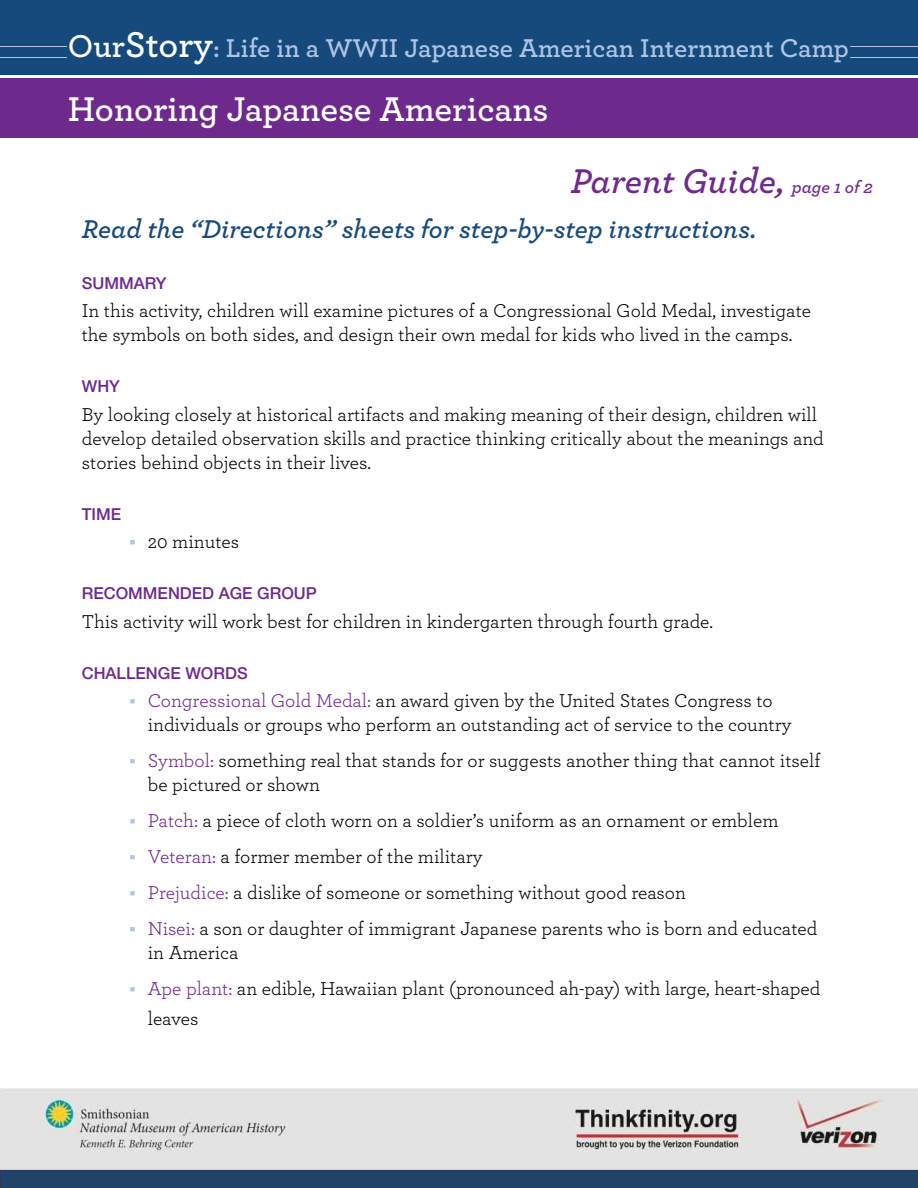
<style>
.page{position:relative;width:918px;height:1188px;background:#fff}
.page>*{position:absolute;margin:0;border:0;box-sizing:border-box;transform-origin:0 0}
.t1{font:600 36px "Archer";color:#fff}
.t2{font:italic 600 36px "Archer";letter-spacing:-.005em;color:#6e298d}
.t3{font:italic 600 27px "Archer";color:#174a7c}
.t4{font:600 27px "Archer";color:#aec5e7}
.t5{font:19.5px/24px "Archer";color:#000}
.t6{font:500 16.5px "Helvetica Neue LT Std";color:#6e298d}
.s1{font-size:33px;color:#fff}
.s2{font-size:37.5px;color:#fff}
.s3{font-size:18px}
.s4{color:#6e298d}
</style>
<div class="page">
<div style="left:0;top:0;width:918px;height:75px;background:#174a7c"></div>
<div style="left:0;top:78px;width:918px;height:60px;background:#6e298d"></div>
<hr style="left:0;top:57px;width:918px;height:1px;background:#aec5e7">
<hr style="left:0;top:46px;width:918px;height:1px;background:#aec5e7">
<div style="left:68px;top:27px;width:782px;height:42px;background:#174a7c"></div>
<img style="left:0;top:1089px;width:918px;height:99px">
<h2 class="t4" style="left:68px;top:28px;width:783px"><span class="s1">Our</span><span class="s2">Story</span>: Life in a WWII Japanese American Internment Camp</h2>
<h1 class="t1" style="left:68px;top:82px;width:482px">Honoring Japanese Americans</h1>
<h1 class="t2" style="left:571px;top:154px;width:304px">Parent Guide, <span class="s3">page 1 of 2</span></h1>
<h2 class="t3" style="left:82px;top:208px;width:676px">Read the “Directions” sheets for step-by-step instructions.</h2>
<p class="t6" style="left:82px;top:273px;width:86px">SUMMARY</p>
<p class="t5" style="left:82px;top:298px;width:731px">In this activity, children will examine pictures of a Congressional Gold Medal, investigate the symbols on both sides, and design their own medal for kids who lived in the camps.</p>
<p class="t6" style="left:82px;top:376px;width:40px">WHY</p>
<p class="t5" style="left:82px;top:401px;width:744px">By looking closely at historical artifacts and making meaning of their design, children will develop detailed observation skills and practice thinking critically about the meanings and stories behind objects in their lives.</p>
<p class="t6" style="left:82px;top:504px;width:41px">TIME</p>
<p class="t5" style="left:130px;top:529px;width:111px"><sup>■</sup> 20 minutes</p>
<p class="t6" style="left:82px;top:583px;width:237px">RECOMMENDED AGE GROUP</p>
<p class="t5" style="left:82px;top:608px;width:633px">This activity will work best for children in kindergarten through fourth grade.</p>
<p class="t6" style="left:82px;top:663px;width:167px">CHALLENGE WORDS</p>
<p class="t5" style="left:148px;top:688px;width:645px;text-indent:-18px"><sup>■</sup> <span class="s4">Congressional Gold Medal:</span> an award given by the United States Congress to individuals or groups who perform an outstanding act of service to the country</p>
<p class="t5" style="left:148px;top:748px;width:674px;text-indent:-18px"><sup>■</sup> <span class="s4">Symbol:</span> something real that stands for or suggests another thing that cannot itself be pictured or shown</p>
<p class="t5" style="left:130px;top:808px;width:650px"><sup>■</sup> <span class="s4">Patch:</span> a piece of cloth worn on a soldier’s uniform as an ornament or emblem</p>
<p class="t5" style="left:130px;top:844px;width:354px"><sup>■</sup> <span class="s4">Veteran:</span> a former member of the military</p>
<p class="t5" style="left:130px;top:880px;width:558px"><sup>■</sup> <span class="s4">Prejudice:</span> a dislike of someone or something without good reason</p>
<p class="t5" style="left:148px;top:916px;width:671px;text-indent:-18px"><sup>■</sup> <span class="s4">Nisei:</span> a son or daughter of immigrant Japanese parents who is born and educated in America</p>
<p class="t5" style="left:148px;top:973px;width:674px;line-height:30px;text-indent:-18px"><sup>■</sup> <span class="s4">Ape plant:</span> an edible, Hawaiian plant (pronounced ah-pay) with large, heart-shaped leaves</p>
</div>
